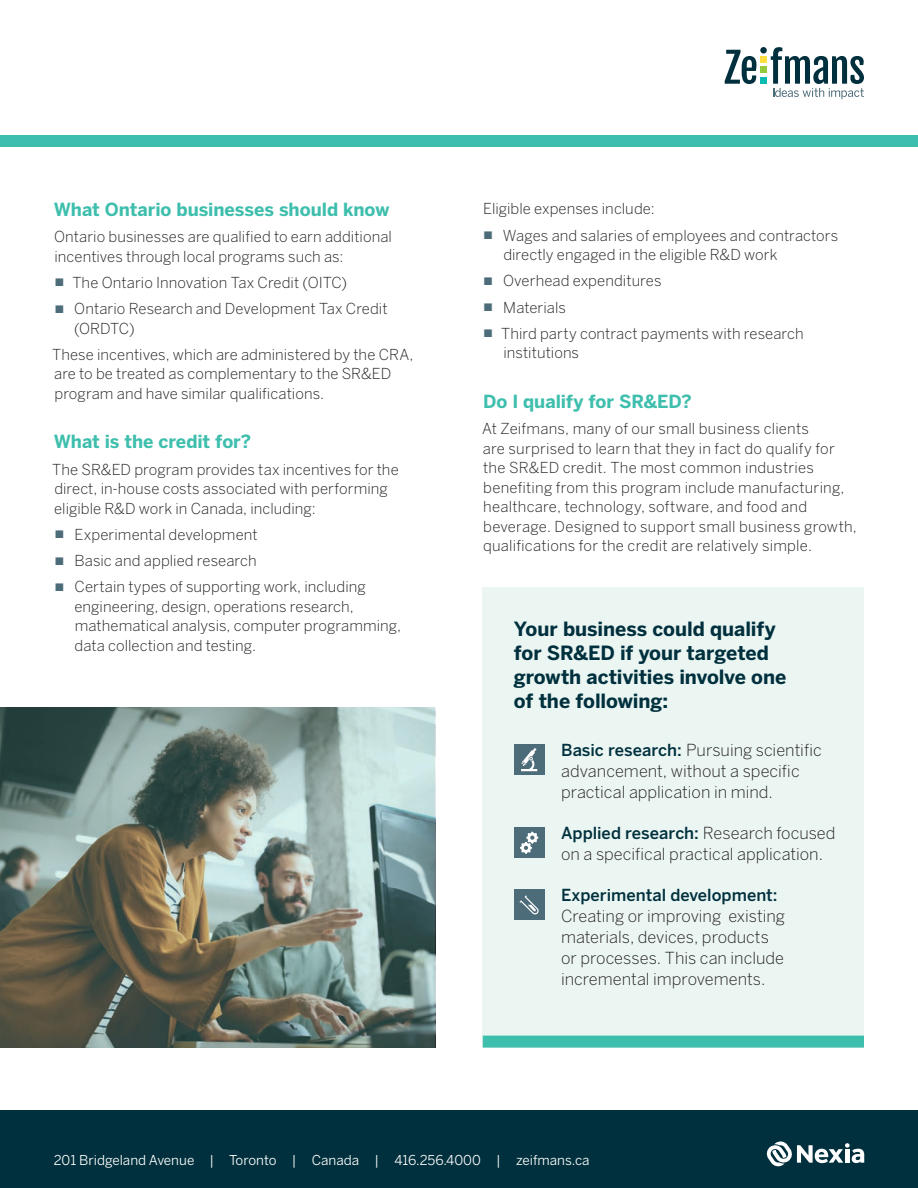
<style>
.page{position:relative;width:918px;height:1188px;background:#fff}
.page>*{position:absolute;margin:0;border:0;box-sizing:border-box;transform-origin:0 0}
.t1{font:700 19.5px/24px "Benton Sans";letter-spacing:-.005em;color:#00303d}
.t2{font:700 18px "Benton Sans";color:#3ebead}
.t3{font:300 16.5px/21px "Benton Sans";color:#231f20}
.t4{font:500 16.5px "Benton Sans";color:#00303d}
.t5{font:300 15px/19.5px "Benton Sans";letter-spacing:.005em;color:#231f20}
.t6{font:13.5px "Benton Sans";color:#fff}
.s1{font-weight:500;color:#00303d}
</style>
<div class="page">
<div style="left:0;top:1110px;width:918px;height:78px;background:#00303d"></div>
<svg style="left:767px;top:1141px;width:97px;height:25px"></svg>
<div style="left:483px;top:588px;width:381px;height:460px;background:#ebf6f3"></div>
<svg style="left:0;top:707px;width:435px;height:341px"></svg>
<div style="left:0;top:135px;width:918px;height:12px;background:#3ebead"></div>
<div style="left:483px;top:1036px;width:381px;height:12px;background:#3ebead"></div>
<div style="left:514px;top:744px;width:30px;height:31px;background:#4d6c79"></div>
<svg style="left:521px;top:748px;width:16px;height:23px"></svg>
<div style="left:514px;top:827px;width:30px;height:31px;background:#4d6c79"></div>
<svg style="left:520px;top:832px;width:18px;height:22px"></svg>
<div style="left:514px;top:890px;width:30px;height:30px;background:#4d6c79"></div>
<svg style="left:520px;top:895px;width:19px;height:20px"></svg>
<svg style="left:725px;top:50px;width:31px;height:34px"></svg>
<svg style="left:771px;top:47px;width:93px;height:52px"></svg>
<div style="left:760px;top:47px;width:7px;height:7px;background:#00303d;border-radius:50%"></div>
<div style="left:760px;top:56px;width:7px;height:7px;background:#fdde3f"></div>
<div style="left:760px;top:77px;width:7px;height:7px;background:#0cbab4"></div>
<div style="left:760px;top:67px;width:7px;height:6px;background:#95c93d"></div>
<p class="t2" style="left:54px;top:198px;width:337px">What Ontario businesses should know</p>
<p class="t5" style="left:54px;top:227px;width:339px">Ontario businesses are qualified to earn additional incentives through local programs such as:</p>
<p class="t5" style="left:72px;top:269px;width:317px;line-height:26.2px">The Ontario Innovation Tax Credit (OITC)<br>Ontario Research and Development Tax Credit</p>
<p class="t5" style="left:52px;top:315px;width:363px;line-height:26.2px;text-indent:22px">(ORDTC)<br>These incentives, which are administered by the CRA,</p>
<p class="t5" style="left:54px;top:364px;width:339px">are to be treated as complementary to the SR&amp;ED program and have similar qualifications.</p>
<p class="t2" style="left:54px;top:430px;width:199px">What is the credit for?</p>
<p class="t5" style="left:52px;top:459px;width:348px">The SR&amp;ED program provides tax incentives for the direct, in-house costs associated with performing eligible R&amp;D work in Canada, including:</p>
<p class="t5" style="left:74px;top:521px;width:293px;line-height:26.2px">Experimental development<br>Basic and applied research<br>Certain types of supporting work, including</p>
<p class="t5" style="left:74px;top:596px;width:328px">engineering, design, operations research, mathematical analysis, computer programming, data collection and testing.</p>
<p class="t5" style="left:503px;top:196px;width:337px;line-height:26.2px;text-indent:-20px">Eligible expenses include:<br>Wages and salaries of employees and contractors</p>
<p class="t5" style="left:501px;top:241px;width:304px;line-height:26.2px">directly engaged in the eligible R&amp;D work<br>Overhead expenditures<br>Materials<br>Third party contract payments with research</p>
<p class="t5" style="left:503px;top:343px;width:77px">institutions</p>
<p class="t2" style="left:483px;top:390px;width:210px">Do I qualify for SR&amp;ED?</p>
<p class="t5" style="left:482px;top:419px;width:376px">At Zeifmans, many of our small business clients<br>are surprised to learn that they in fact do qualify for the SR&amp;ED credit. The most common industries benefiting from this program include manufacturing, healthcare, technology, software, and food and beverage. Designed to support small business growth, qualifications for the credit are relatively simple.</p>
<h1 class="t1" style="left:514px;top:617px;width:274px">Your business could qualify for SR&amp;ED if your targeted growth activities involve one of the following:</h1>
<p class="t3" style="left:561px;top:739px;width:262px"><span class="s1">Basic research:</span> Pursuing scientific advancement, without a specific practical application in mind.</p>
<p class="t3" style="left:561px;top:822px;width:276px"><span class="s1">Applied research:</span> Research focused on a specifical practical application.</p>
<p class="t4" style="left:561px;top:885px;width:218px">Experimental development:</p>
<p class="t3" style="left:561px;top:906px;width:225px">Creating or improving existing materials, devices, products or processes. This can include incremental improvements.</p>
<p class="t6" style="left:54px;top:1152px;width:537px">201 Bridgeland Avenue | Toronto | Canada | 416.256.4000 | zeifmans.ca</p>
</div>
